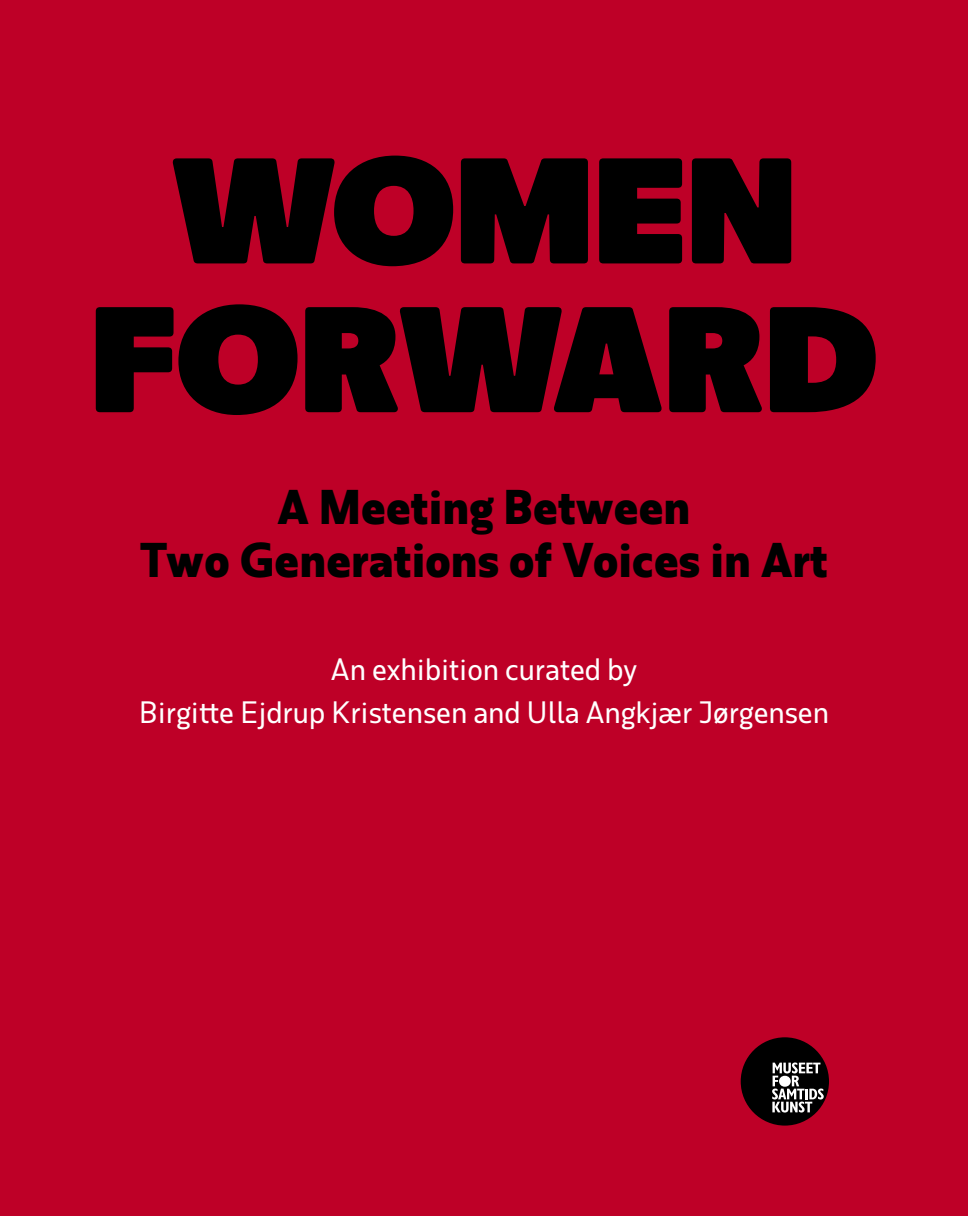
<style>
.page{position:relative;width:968px;height:1216px;background:#fff}
.page>*{position:absolute;margin:0;border:0;box-sizing:border-box;transform-origin:0 0}
.t1{font:140px/148.8px "Rum Sans Black Soft";color:#000;text-align:center}
.t2{font:700 45.5px/52.5px "Rum Sans";color:#000;text-align:center}
.t3{font:28.88px/43.8px "Rum Sans";color:#fff;text-align:center}
</style>
<div class="page">
<div style="left:0;top:0;width:967px;height:1215px;background:#be0027"></div>
<div style="left:740px;top:1037px;width:88px;height:88px;background:#000;border-radius:50%"></div>
<svg style="left:772px;top:1062px;width:51px;height:50px"></svg>
<h1 class="t1" style="left:90px;top:134px;width:789px">WOMEN<br>FORWARD</h1>
<h2 class="t2" style="left:140px;top:481px;width:689px">A Meeting Between<br>Two Generations of Voices in Art</h2>
<p class="t3" style="left:139px;top:646px;width:691px">An exhibition curated by<br>Birgitte Ejdrup Kristensen and Ulla Angkjær Jørgensen</p>
</div>
